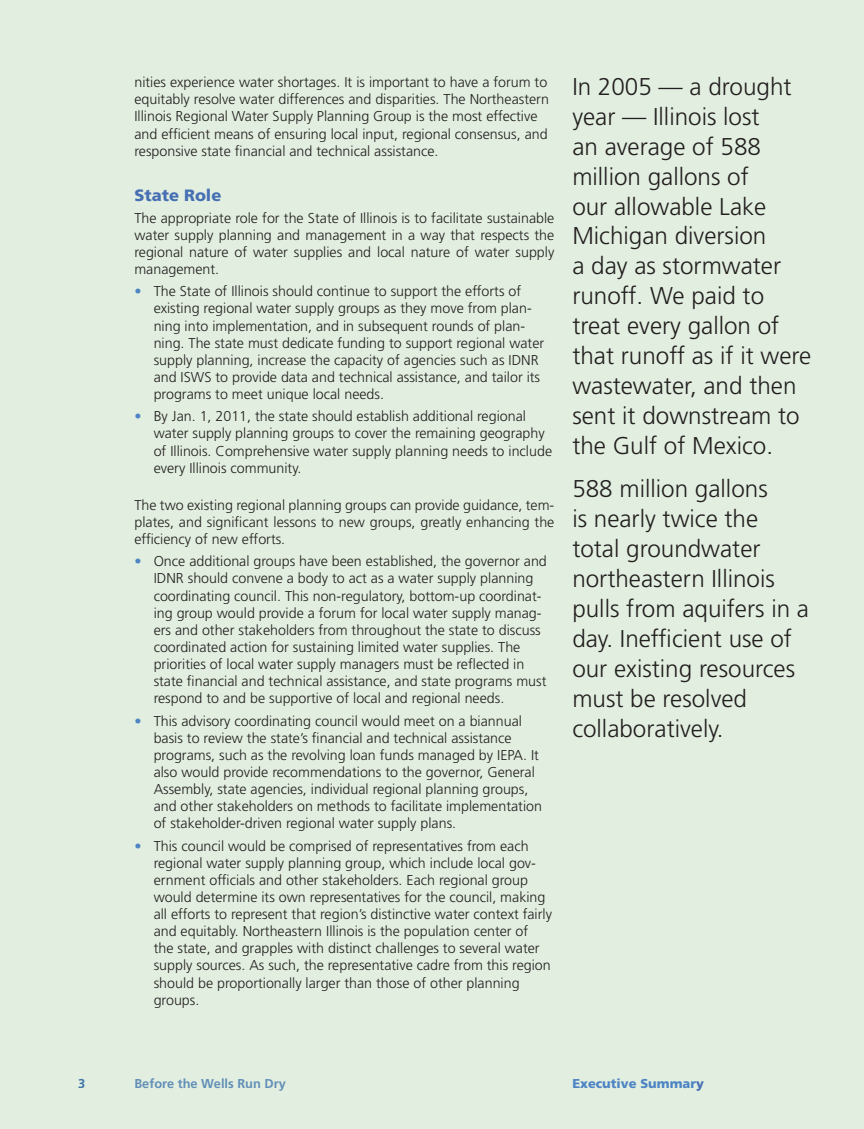
<style>
.page{position:relative;width:864px;height:1129px;background:#e2efe0}
.page>*{position:absolute;margin:0;border:0;box-sizing:border-box;transform-origin:0 0}
.t1{font:300 24.3px/30px "Frutiger LT Std";color:#231f20}
.t2{font:900 16.35px "Frutiger LT Std";color:#4670b3}
.t3{font:300 14.25px/17.1px "Frutiger LT Std";color:#231f20}
.t4{font:700 12.9px "Frutiger LT Std";color:#628eb7}
.t5{font:900 12.9px "Frutiger LT Std";color:#4e84c4}
.t6{font:700 12.9px "Frutiger LT Std";color:#4670b3}
.s1{font-weight:400;color:#4e84c4}
.s2{color:#4670b3}
</style>
<div class="page">
<div style="left:79px;top:1078px;width:5px;height:10px;background:#e2efe0"></div>
<div style="left:135px;top:1078px;width:151px;height:12px;background:#e2efe0"></div>
<p class="t3" style="left:134px;top:75px;width:416px">nities experience water shortages. It is important to have a forum to equitably resolve water differences and disparities. The Northeastern Illinois Regional Water Supply Planning Group is the most effective and efficient means of ensuring local input, regional consensus, and responsive state financial and technical assistance.</p>
<p class="t2" style="left:134px;top:189px;width:89px">State Role</p>
<p class="t3" style="left:134px;top:210px;width:421px;text-align:justify">The appropriate role for the State of Illinois is to facilitate sustainable water supply planning and management in a way that respects the regional nature of water supplies and local nature of water supply management.</p>
<p class="t3" style="left:154px;top:284px;width:392px;text-indent:-19px"><span class="s1">•</span> The State of Illinois should continue to support the efforts of existing regional water supply groups as they move from plan&shy;ning into implementation, and in subsequent rounds of plan&shy;ning. The state must dedicate funding to support regional water supply planning, increase the capacity of agencies such as IDNR and ISWS to provide data and technical assistance, and tailor its programs to meet unique local needs.</p>
<p class="t3" style="left:154px;top:409px;width:400px;text-indent:-19px"><span class="s1">•</span> By Jan. 1, 2011, the state should establish additional regional water supply planning groups to cover the remaining geography of Illinois. Comprehensive water supply planning needs to include every Illinois community.</p>
<p class="t3" style="left:134px;top:497px;width:421px;text-align:justify">The two existing regional planning groups can provide guidance, tem&shy;plates, and significant lessons to new groups, greatly enhancing the efficiency of new efforts.</p>
<p class="t3" style="left:154px;top:554px;width:395px;text-indent:-19px"><span class="s1">•</span> Once additional groups have been established, the governor and IDNR should convene a body to act as a water supply planning coordinating council. This non-regulatory, bottom-up coordinat&shy;ing group would provide a forum for local water supply manag&shy;ers and other stakeholders from throughout the state to discuss coordinated action for sustaining limited water supplies. The priorities of local water supply managers must be reflected in state financial and technical assistance, and state programs must respond to and be supportive of local and regional needs.</p>
<p class="t3" style="left:154px;top:713px;width:390px;text-indent:-19px"><span class="s1">•</span> This advisory coordinating council would meet on a biannual basis to review the state’s financial and technical assistance programs, such as the revolving loan funds managed by IEPA. It also would provide recommendations to the governor, General Assembly, state agencies, individual regional planning groups, and other stakeholders on methods to facilitate implementation of stakeholder-driven regional water supply plans.</p>
<p class="t3" style="left:154px;top:838px;width:400px;text-indent:-19px"><span class="s1">•</span> This council would be comprised of representatives from each regional water supply planning group, which include local gov&shy;ernment officials and other stakeholders. Each regional group would determine its own representatives for the council, making all efforts to represent that region’s distinctive water context fairly and equitably. Northeastern Illinois is the population center of<br>the state, and grapples with distinct challenges to several water supply sources. As such, the representative cadre from this region should be proportionally larger than those of other planning groups.</p>
<p class="t1" style="left:572px;top:73px;width:240px">In 2005 — a drought year — Illinois lost<br>an average of 588 million gallons of<br>our allowable Lake<br>Michigan diversion<br>a day as stormwater runoff. We paid to treat every gallon of that runoff as if it were wastewater, and then sent it downstream to the Gulf of Mexico.</p>
<h1 class="t1" style="left:572px;top:475px;width:238px">588 million gallons<br>is nearly twice the total groundwater northeastern Illinois pulls from aquifers in a day. Inefficient use of our existing resources must be resolved collaboratively.</h1>
<p class="t6" style="left:78px;top:1078px;width:9px">3</p>
<p class="t4" style="left:134px;top:1078px;width:153px">Before the Wells Run Dry</p>
<p class="t5" style="left:572px;top:1078px;width:133px">Executive Summar<span class="s2">y</span></p>
</div>
